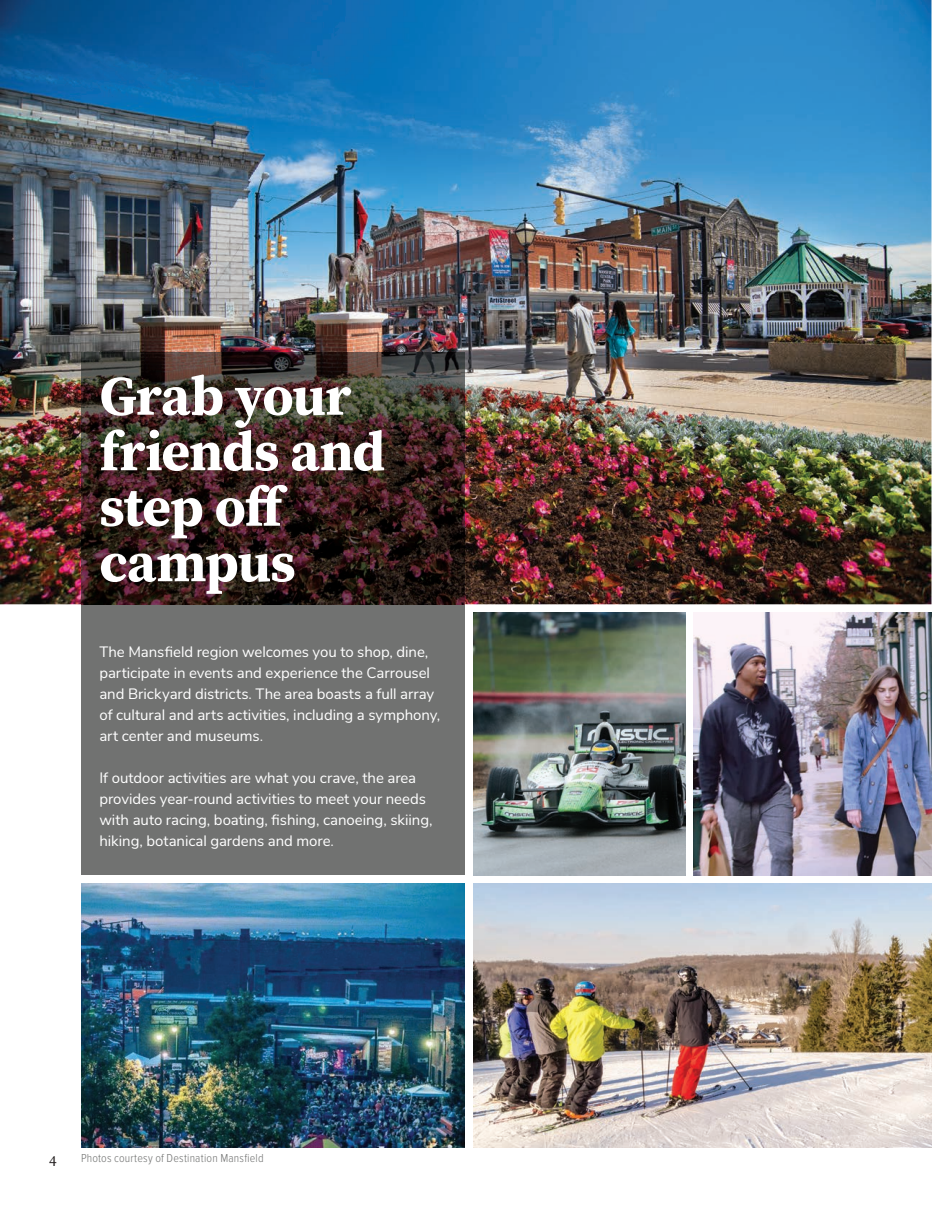
<style>
.page{position:relative;width:945px;height:1215px;background:#fff}
.page>*{position:absolute;margin:0;border:0;box-sizing:border-box;transform-origin:0 0}
.t1{font:700 55.5px/55.5px "Buckeye Serif";letter-spacing:-.02em;color:#fff}
.t2{font:15px/21px "Buckeye Sans";letter-spacing:-.005em;color:#fff}
.t3{font:15px "Buckeye Serif";color:#231f20}
.t4{font:300 12px "Proxima Nova Cond";letter-spacing:.015em;color:#717271}
</style>
<div class="page">
<img style="left:0;top:0;width:932px;height:604px">
<img style="left:474px;top:884px;width:458px;height:264px">
<img style="left:474px;top:613px;width:211px;height:262px">
<img style="left:694px;top:613px;width:238px;height:262px">
<img style="left:81px;top:884px;width:384px;height:264px">
<div style="left:81px;top:604px;width:384px;height:271px;background:#717271"></div>
<img style="left:81px;top:353px;width:384px;height:251px">
<h1 class="t1" style="left:99px;top:368px;width:287px">Grab your friends and step o campus</h1>
<p class="t2" style="left:99px;top:640px;width:342px">The Mansfield region welcomes you to shop, dine, participate in events and experience the Carrousel and Brickyard districts. The area boasts a full array of cultural and arts activities, including a symphony, art center and museums.</p>
<p class="t2" style="left:99px;top:766px;width:335px">If outdoor activities are what you crave, the area provides year-round activities to meet your needs with auto racing, boating, fishing, canoeing, skiing, hiking, botanical gardens and more.</p>
<p class="t3" style="left:49px;top:1151px;width:9px">4</p>
<p class="t4" style="left:81px;top:1152px;width:184px">Photos courtesy of Destination Mansfield</p>
</div>
